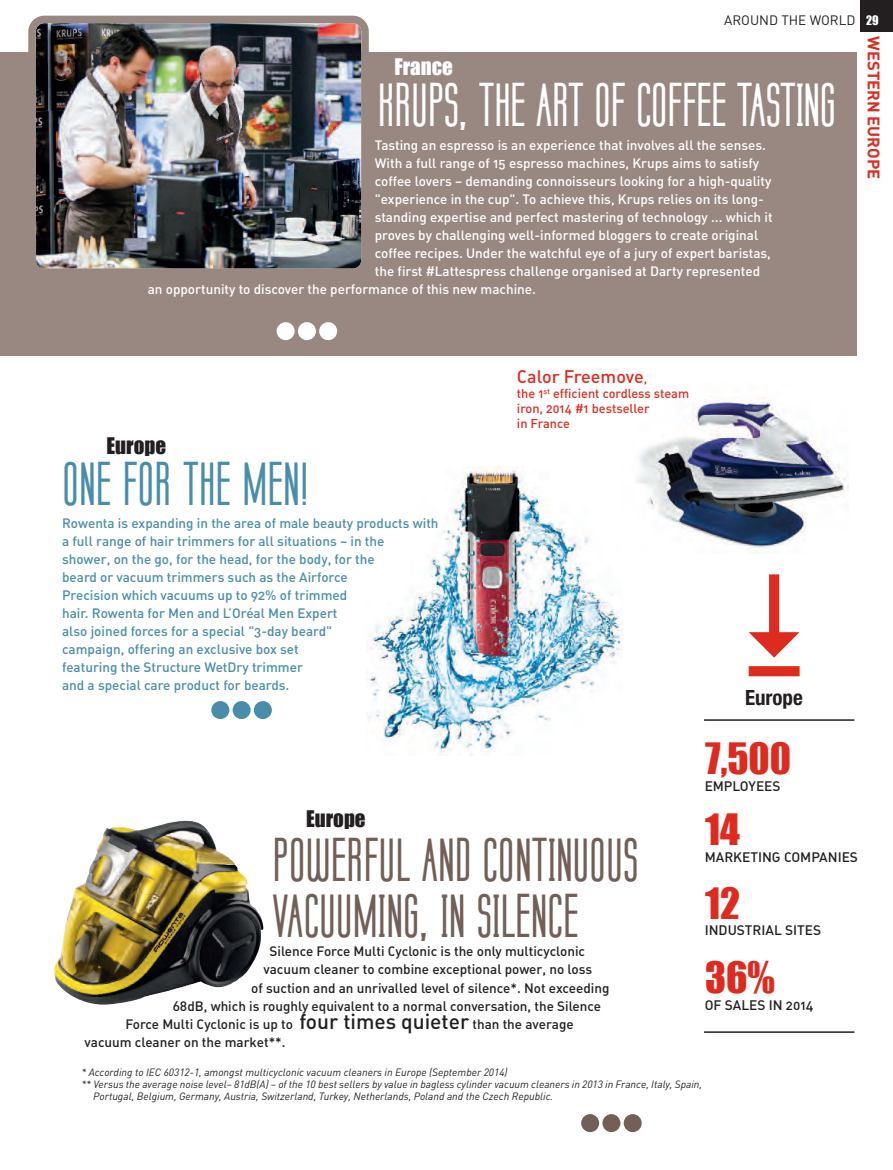
<style>
.page{position:relative;width:893px;height:1170px;background:#fff}
.page>*{position:absolute;margin:0;border:0;box-sizing:border-box;transform-origin:0 0}
.t1{font:700 51.3px/55.9px "Labtop";letter-spacing:.05em;color:#725f58}
.t2{font:700 51.3px "Labtop";letter-spacing:.04em;color:#fff}
.t3{font:700 51.3px "Labtop";letter-spacing:.05em;color:#498dab}
.t4{font:39.6px "Impact";color:#dd2c1f}
.t5{font:21px "Impact";color:#231f20}
.t6{font:21px "Impact";color:#fff}
.t7{font:700 condensed 21px "Helvetica Neue";color:#231f20}
.t8{font:18px "DIN Medium Alternate";color:#dd2c1f}
.t9{font:16.5px "DIN Bold Alternate";color:#dd2c1f}
.t10{font:13.65px "DIN Medium Alternate";color:#231f20}
.t11{font:13.5px "DIN Medium Alternate";color:#fff}
.t12{font:13.5px/18px "DIN Medium Alternate";color:#498dab}
.t13{font:13.5px "DIN Medium Alternate";color:#231f20}
.t14{font:13.5px "DIN";color:#231f20}
.t15{font:12.75px/15px "DIN Medium Alternate";color:#dd2c1f}
.t16{font:italic 10.5px "DIN";color:#231f20}
.s1{font-family:"Impact";font-size:12px;color:#fff}
.s2{font-size:12.75px}
.s3{font-size:21px}
</style>
<div class="page">
<div style="left:0;top:53px;width:857px;height:303px;background:#998882"></div>
<hr style="left:704px;top:719px;width:150px;height:1px;background:#231f20">
<hr style="left:704px;top:1031px;width:150px;height:1px;background:#231f20">
<div style="left:277px;top:322px;width:18px;height:18px;background:#fff;border-radius:50%"></div>
<div style="left:298px;top:322px;width:18px;height:18px;background:#fff;border-radius:50%"></div>
<div style="left:319px;top:322px;width:18px;height:18px;background:#fff;border-radius:50%"></div>
<img style="left:367px;top:466px;width:255px;height:290px">
<div style="left:211px;top:701px;width:18px;height:18px;background:#498dab;border-radius:50%"></div>
<div style="left:233px;top:701px;width:18px;height:18px;background:#498dab;border-radius:50%"></div>
<div style="left:254px;top:701px;width:18px;height:18px;background:#498dab;border-radius:50%"></div>
<div style="left:581px;top:1113px;width:18px;height:18px;background:#725f58;border-radius:50%"></div>
<div style="left:602px;top:1113px;width:18px;height:18px;background:#725f58;border-radius:50%"></div>
<div style="left:624px;top:1113px;width:18px;height:18px;background:#725f58;border-radius:50%"></div>
<img style="left:54px;top:820px;width:209px;height:184px">
<img style="left:28px;top:16px;width:341px;height:253px">
<img style="left:621px;top:396px;width:227px;height:157px">
<div style="left:860px;top:0;width:33px;height:32px;background:#231f20"></div>
<p class="t14" style="left:724px;top:16px;width:156px">AROUND THE WORLD <span class="s1">29</span></p>
<h3 class="t6" style="left:394px;top:54px;width:60px">France</h3>
<h1 class="t2" style="left:379px;top:74px;width:458px">KRUPS, THE ART OF COFFEE TASTING</h1>
<p class="t11" style="left:375px;top:141px;width:393px">Tasting an espresso is an experience that involves all the senses.</p>
<p class="t11" style="left:375px;top:159px;width:386px">With a full range of 15 espresso machines, Krups aims to satisfy</p>
<p class="t11" style="left:375px;top:177px;width:398px">coffee lovers – demanding connoisseurs looking for a high-quality</p>
<p class="t11" style="left:375px;top:195px;width:390px">"experience in the cup". To achieve this, Krups relies on its long-</p>
<p class="t11" style="left:375px;top:213px;width:399px">standing expertise and perfect mastering of technology ... which it</p>
<p class="t11" style="left:375px;top:231px;width:385px">proves by challenging well-informed bloggers to create original</p>
<p class="t11" style="left:375px;top:248px;width:398px">coffee recipes. Under the watchful eye of a jury of expert baristas,</p>
<p class="t11" style="left:375px;top:266px;width:387px">the first #Lattespress challenge organised at Darty represented</p>
<p class="t11" style="left:148px;top:284px;width:390px">an opportunity to discover the performance of this new machine.</p>
<p class="t9" style="left:880px;top:36px;width:144px;rotate:90deg">WESTERN EUROPE</p>
<h3 class="t5" style="left:107px;top:432px;width:61px">Europe</h3>
<h1 class="t3" style="left:64px;top:452px;width:246px">ONE FOR THE MEN!</h1>
<p class="t12" style="left:62px;top:515px;width:378px">Rowenta is expanding in the area of male beauty products with a full range of hair trimmers for all situations – in the<br>shower, on the go, for the head, for the body, for the<br>beard or vacuum trimmers such as the Airforce<br>Precision which vacuums up to 92% of trimmed<br>hair. Rowenta for Men and L’Oréal Men Expert<br>also joined forces for a special "3-day beard"<br>campaign, offering an exclusive box set<br>featuring the Structure WetDry trimmer<br>and a special care product for beards.</p>
<h3 class="t5" style="left:306px;top:805px;width:61px">Europe</h3>
<h3 class="t8" style="left:517px;top:370px;width:132px">Calor Freemove<span class="s2">,</span></h3>
<p class="t15" style="left:517px;top:387px;width:174px">the 1<sup>st</sup> efficient cordless steam iron, 2014 #1 bestseller<br>in France</p>
<h1 class="t1" style="left:274px;top:833px;width:365px">POWERFUL AND CONTINUOUS<br>VACUUMING, IN SILENCE</h1>
<p class="t13" style="left:269px;top:946px;width:317px">Silence Force Multi Cyclonic is the only multicyclonic</p>
<p class="t13" style="left:264px;top:964px;width:330px">vacuum cleaner to combine exceptional power, no loss</p>
<p class="t13" style="left:251px;top:982px;width:360px">of suction and an unrivalled level of silence*. Not exceeding</p>
<p class="t13" style="left:173px;top:1000px;width:430px">68dB, which is roughly equivalent to a normal conversation, the Silence</p>
<p class="t13" style="left:125px;top:1018px;width:450px">Force Multi Cyclonic is up to <span class="s3">four times quieter</span> than the average</p>
<p class="t13" style="left:85px;top:1036px;width:202px">vacuum cleaner on the market**.</p>
<h3 class="t7" style="left:745px;top:690px;width:59px">Europe</h3>
<h2 class="t4" style="left:705px;top:734px;width:88px">7,500</h2>
<p class="t10" style="left:705px;top:780px;width:77px">EMPLOYEES</p>
<h2 class="t4" style="left:705px;top:805px;width:36px">14</h2>
<p class="t10" style="left:705px;top:852px;width:155px">MARKETING COMPANIES</p>
<h2 class="t4" style="left:705px;top:878px;width:37px">12</h2>
<p class="t10" style="left:705px;top:925px;width:118px">INDUSTRIAL SITES</p>
<h2 class="t4" style="left:705px;top:953px;width:71px">36%</h2>
<p class="t10" style="left:705px;top:1000px;width:110px">OF SALES IN 2014</p>
<p class="t16" style="left:81px;top:1068px;width:428px">* According to IEC 60312-1, amongst multicyclonic vacuum cleaners in Europe (September 2014)</p>
<p class="t16" style="left:81px;top:1080px;width:622px">** Versus the average noise level– 81dB(A) – of the 10 best sellers by value in bagless cylinder vacuum cleaners in 2013 in France, Italy, Spain,</p>
<p class="t16" style="left:93px;top:1092px;width:461px">Portugal, Belgium, Germany, Austria, Switzerland, Turkey, Netherlands, Poland and the Czech Republic.</p>
</div>
